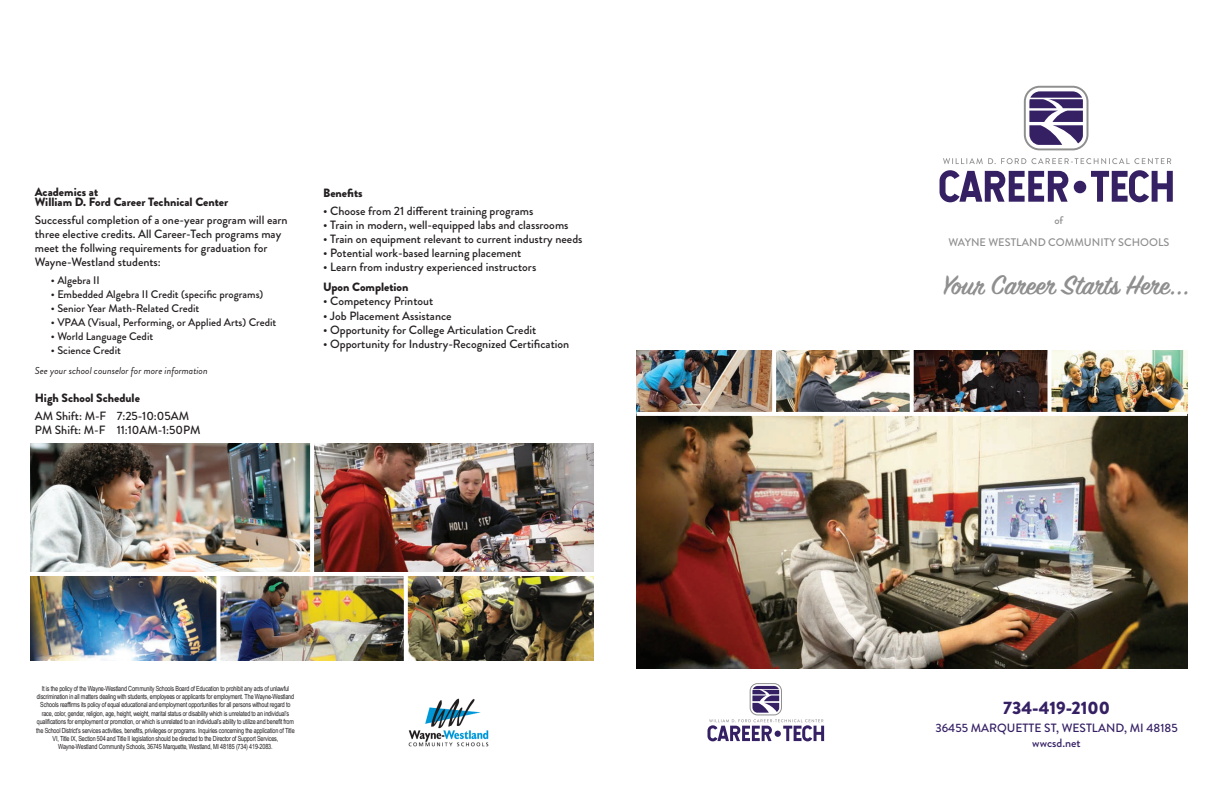
<style>
.page{position:relative;width:1224px;height:792px;background:#fff}
.page>*{position:absolute;margin:0;border:0;box-sizing:border-box;transform-origin:0 0}
.t1{font:600 30px "Sign Painter House Script";color:#8f8f8f}
.t2{font:900 18px "Brandon Grotesque";color:#352064}
.t3{font:500 12px/14px "Brandon Grotesque";color:#231f20}
.t4{font:900 12px/10px "Brandon Grotesque";color:#231f20}
.t5{font:500 12px/14.4px "Brandon Grotesque";color:#352064;text-align:center}
.t6{font:500 11px "Brandon Grotesque";color:#231f20}
.t7{font:500 11px "Brandon Grotesque";color:#8f8f8f}
.t8{font:italic 10px "Brandon Grotesque";color:#231f20}
.t9{font:7px/8.4px "Arial Narrow";letter-spacing:-.025em;color:#231f20;text-align:center;scale:.95 1}
</style>
<div class="page">
<img style="left:408px;top:698px;width:81px;height:49px">
<div style="left:1024px;top:86px;width:64px;height:64px;border:2px solid #8f8f8f;border-radius:15px"></div>
<svg style="left:943px;top:158px;width:228px;height:6px"></svg>
<svg style="left:940px;top:170px;width:128px;height:32px"></svg>
<svg style="left:1091px;top:170px;width:82px;height:32px"></svg>
<svg style="left:1029px;top:91px;width:54px;height:54px"></svg>
<div style="left:1074px;top:181px;width:12px;height:12px;background:#352064;border-radius:50%"></div>
<svg style="left:750px;top:684px;width:31px;height:31px"></svg>
<div style="left:750px;top:683px;width:32px;height:32px;border:1px solid #8f8f8f;border-radius:7px"></div>
<svg style="left:752px;top:686px;width:27px;height:27px"></svg>
<svg style="left:707px;top:719px;width:117px;height:22px"></svg>
<img style="left:31px;top:444px;width:563px;height:217px">
<img style="left:637px;top:350px;width:550px;height:319px">
<hr style="left:637px;top:412px;width:550px;height:4px;background:#fff">
<svg style="left:772px;top:350px;width:4px;height:62px"></svg>
<svg style="left:910px;top:350px;width:4px;height:62px"></svg>
<svg style="left:1047px;top:350px;width:4px;height:62px"></svg>
<hr style="left:19px;top:572px;width:577px;height:4px;background:#fff">
<hr style="left:310px;top:440px;width:4px;height:134px;background:#fff">
<svg style="left:216px;top:576px;width:4px;height:85px"></svg>
<svg style="left:404px;top:576px;width:4px;height:85px"></svg>
<p class="t4" style="left:35px;top:187px;width:195px">Academics at<br>William D. Ford Career Technical Center</p>
<p class="t3" style="left:35px;top:213px;width:254px">Successful completion of a one-year program will earn three elective credits. All Career-Tech programs may meet the follwing requirements for graduation for Wayne-Westland students:</p>
<p class="t6" style="left:51px;top:272px;width:50px">• Algebra II</p>
<p class="t6" style="left:51px;top:286px;width:214px">• Embedded Algebra II Credit (specific programs)</p>
<p class="t6" style="left:51px;top:300px;width:150px">• Senior Year Math-Related Credit</p>
<p class="t6" style="left:51px;top:314px;width:227px">• VPAA (Visual, Performing, or Applied Arts) Credit</p>
<p class="t6" style="left:51px;top:328px;width:104px">• World Language Cedit</p>
<p class="t6" style="left:51px;top:342px;width:72px">• Science Credit</p>
<p class="t8" style="left:35px;top:363px;width:174px">See your school counselor for more information</p>
<p class="t4" style="left:35px;top:393px;width:107px">High School Schedule</p>
<p class="t3" style="left:35px;top:409px;width:156px">AM Shift: M-F 7:25-10:05AM</p>
<p class="t3" style="left:35px;top:423px;width:167px">PM Shift: M-F 11:10AM-1:50PM</p>
<p class="t4" style="left:323px;top:188px;width:41px">Benefits</p>
<p class="t3" style="left:323px;top:205px;width:212px">• Choose from 21 diŽerent training programs</p>
<p class="t3" style="left:323px;top:219px;width:247px">• Train in modern, well-equipped labs and classrooms</p>
<p class="t3" style="left:323px;top:233px;width:261px">• Train on equipment relevant to current industry needs</p>
<p class="t3" style="left:323px;top:247px;width:200px">• Potential work-based learning placement</p>
<p class="t3" style="left:323px;top:261px;width:215px">• Learn from industry experienced instructors</p>
<p class="t4" style="left:323px;top:283px;width:87px">Upon Completion</p>
<p class="t3" style="left:323px;top:295px;width:112px">• Competency Printout</p>
<p class="t3" style="left:323px;top:309px;width:130px">• Job Placement Assistance</p>
<p class="t3" style="left:323px;top:323px;width:215px">• Opportunity for College Articulation Credit</p>
<p class="t3" style="left:323px;top:337px;width:248px">• Opportunity for Industry-Recognized Certification</p>
<p class="t9" style="left:36px;top:684px;width:274px">It is the policy of the Wayne-Westland Community Schools Board of Education to prohibit any acts of unlawful discrimination in all matters dealing with students, employees or applicants for employment. The Wayne-Westland Schools reaffirms its policy of equal educational and employment opportunities for all persons without regard to race, color, gender, religion, age, height, weight, marital status or disability which is unrelated to an individual’s qualifications for employment or promotion, or which is unrelated to an individual’s ability to utilize and benefit from the School District’s services activities, benefits, privileges or programs. Inquiries concerning the application of Title VI, Title IX, Section 504 and Title II legislation should be directed to the Director of Support Services, Wayne-Westland Community Schools, 36745 Marquette, Westland, MI 48185 (734) 419-2083.</p>
<p class="t7" style="left:1054px;top:213px;width:10px">of</p>
<p class="t7" style="left:948px;top:234px;width:223px">WAYNE WESTLAND COMMUNITY SCHOOLS</p>
<p class="t1" style="left:943px;top:267px;width:249px">Y°r Cˆe˘ Stˆts H˘e...</p>
<p class="t2" style="left:1003px;top:695px;width:108px">734-419-2100</p>
<p class="t5" style="left:935px;top:721px;width:244px">36455 MARQUETTE ST, WESTLAND, MI 48185 wwcsd.net</p>
</div>
